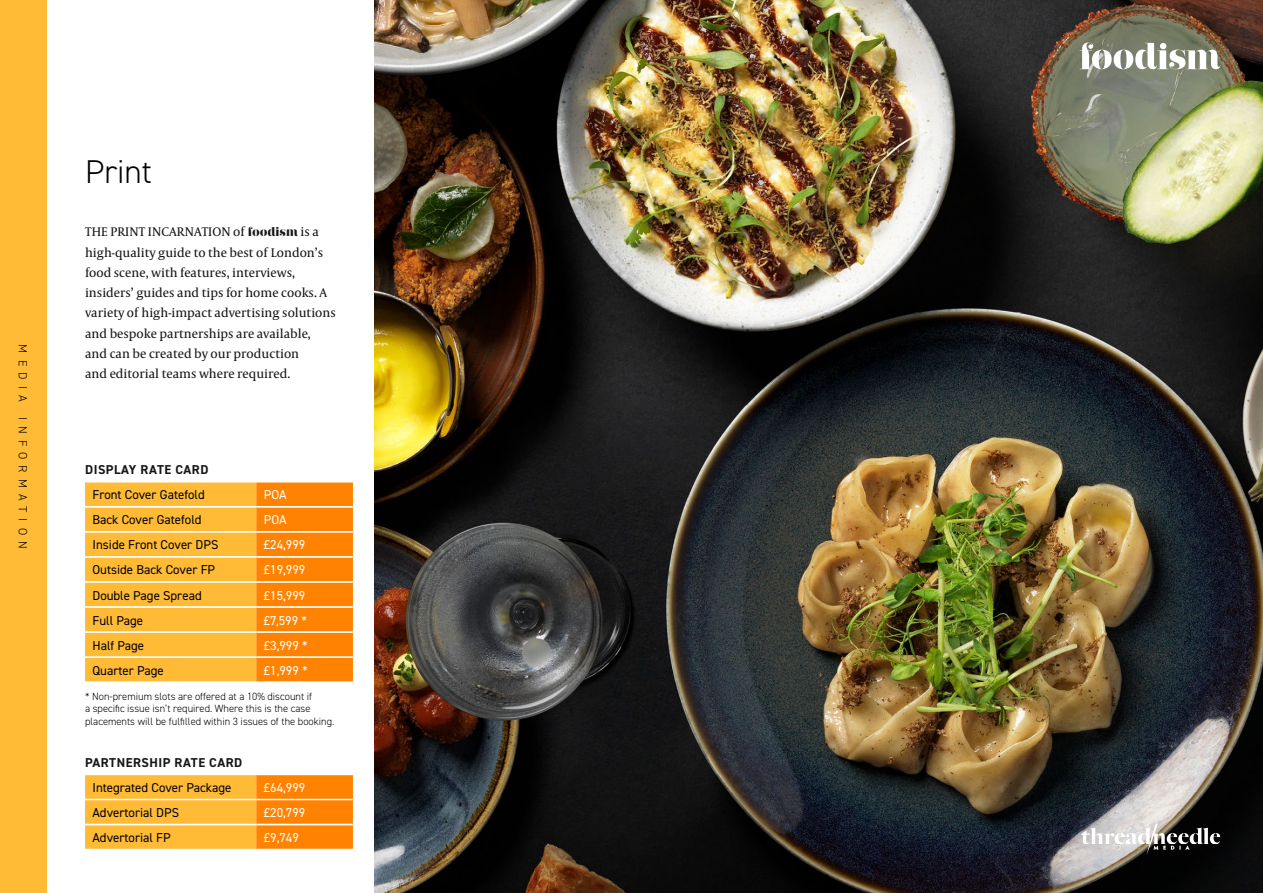
<style>
.page{position:relative;width:1263px;height:893px;background:#fff}
.page>*{position:absolute;margin:0;border:0;box-sizing:border-box;transform-origin:0 0}
.t1{font:300 33px "DIN2014";color:#000}
.t2{font:12.9px "DIN2014";color:#000}
.t3{font:12.9px "DIN2014";color:#fff}
.t4{font:700 12.9px "DIN2014";letter-spacing:.04em;color:#181716}
.t5{font:12.75px/20.2px "Capitolium News 2";color:#181716}
.t6{font:300 12px "DIN2014";letter-spacing:.51em;color:#000}
.t7{font:300 10.5px/12.6px "DIN2014";color:#000}
.s1{font-family:"Narziss Ultrabold Drops"}
</style>
<div class="page">
<div style="left:0;top:0;width:47px;height:893px;background:#ffbb36"></div>
<img style="left:374px;top:0;width:889px;height:893px">
<svg style="left:1081px;top:822px;width:139px;height:33px;background:#8c8a89"></svg>
<svg style="left:1079px;top:43px;width:141px;height:26px"></svg>
<svg style="left:85px;top:482px;width:268px;height:199px;background:#ffa723"></svg>
<hr style="left:85px;top:506px;width:171px;height:2px;background:#fff">
<hr style="left:256px;top:506px;width:97px;height:2px;background:#fff">
<hr style="left:85px;top:531px;width:171px;height:2px;background:#fff">
<hr style="left:256px;top:531px;width:97px;height:2px;background:#fff">
<hr style="left:85px;top:556px;width:171px;height:2px;background:#fff">
<hr style="left:256px;top:556px;width:97px;height:2px;background:#fff">
<hr style="left:85px;top:581px;width:171px;height:2px;background:#fff">
<hr style="left:256px;top:581px;width:97px;height:2px;background:#fff">
<hr style="left:85px;top:606px;width:171px;height:2px;background:#fff">
<hr style="left:256px;top:606px;width:97px;height:2px;background:#fff">
<hr style="left:85px;top:631px;width:171px;height:2px;background:#fff">
<hr style="left:256px;top:631px;width:97px;height:2px;background:#fff">
<hr style="left:85px;top:656px;width:171px;height:2px;background:#fff">
<hr style="left:256px;top:656px;width:97px;height:2px;background:#fff">
<svg style="left:85px;top:775px;width:268px;height:74px;background:#ffa827"></svg>
<hr style="left:85px;top:824px;width:171px;height:1px;background:#fff">
<hr style="left:256px;top:824px;width:97px;height:1px;background:#fff">
<hr style="left:85px;top:799px;width:171px;height:1px;background:#fff">
<hr style="left:256px;top:799px;width:97px;height:1px;background:#fff">
<p class="t6" style="left:30px;top:344px;width:58px;rotate:90deg">MEDIA</p>
<p class="t6" style="left:30px;top:416px;width:134px;rotate:90deg">INFORMATION</p>
<h1 class="t1" style="left:85px;top:152px;width:69px">Print</h1>
<p class="t5" style="left:85px;top:221px;width:252px">THE PRINT INCARNATION of <span class="s1">foodism</span> is a high-quality guide to the best of London’s food scene, with features, interviews, insiders’ guides and tips for home cooks. A variety of high-impact advertising solutions and bespoke partnerships are available, and can be created by our production<br>and editorial teams where required.</p>
<p class="t4" style="left:85px;top:461px;width:125px">DISPLAY RATE CARD</p>
<p class="t2" style="left:93px;top:487px;width:114px">Front Cover Gatefold</p>
<p class="t3" style="left:264px;top:487px;width:24px">POA</p>
<p class="t2" style="left:93px;top:512px;width:111px">Back Cover Gatefold</p>
<p class="t3" style="left:264px;top:512px;width:24px">POA</p>
<p class="t2" style="left:93px;top:537px;width:127px">Inside Front Cover DPS</p>
<p class="t3" style="left:264px;top:537px;width:43px">£24,999</p>
<p class="t2" style="left:93px;top:562px;width:124px">Outside Back Cover FP</p>
<p class="t3" style="left:264px;top:562px;width:43px">£19,999</p>
<p class="t2" style="left:93px;top:587px;width:111px">Double Page Spread</p>
<p class="t3" style="left:264px;top:587px;width:43px">£15,999</p>
<p class="t2" style="left:93px;top:612px;width:52px">Full Page</p>
<p class="t3" style="left:264px;top:612px;width:44px">£7,599 *</p>
<p class="t2" style="left:93px;top:637px;width:53px">Half Page</p>
<p class="t3" style="left:264px;top:637px;width:45px">£3,999 *</p>
<p class="t2" style="left:93px;top:662px;width:73px">Quarter Page</p>
<p class="t3" style="left:264px;top:662px;width:45px">£1,999 *</p>
<p class="t7" style="left:85px;top:690px;width:251px">* Non-premium slots are offered at a 10% discount if<br>a specific issue isn’t required. Where this is the case placements will be fulfilled within 3 issues of the booking.</p>
<p class="t4" style="left:85px;top:754px;width:159px">PARTNERSHIP RATE CARD</p>
<p class="t2" style="left:93px;top:779px;width:140px">Integrated Cover Package</p>
<p class="t3" style="left:264px;top:779px;width:43px">£64,999</p>
<p class="t2" style="left:93px;top:805px;width:88px">Advertorial DPS</p>
<p class="t3" style="left:264px;top:805px;width:43px">£20,799</p>
<p class="t2" style="left:93px;top:830px;width:80px">Advertorial FP</p>
<p class="t3" style="left:264px;top:830px;width:37px">£9,749</p>
</div>
